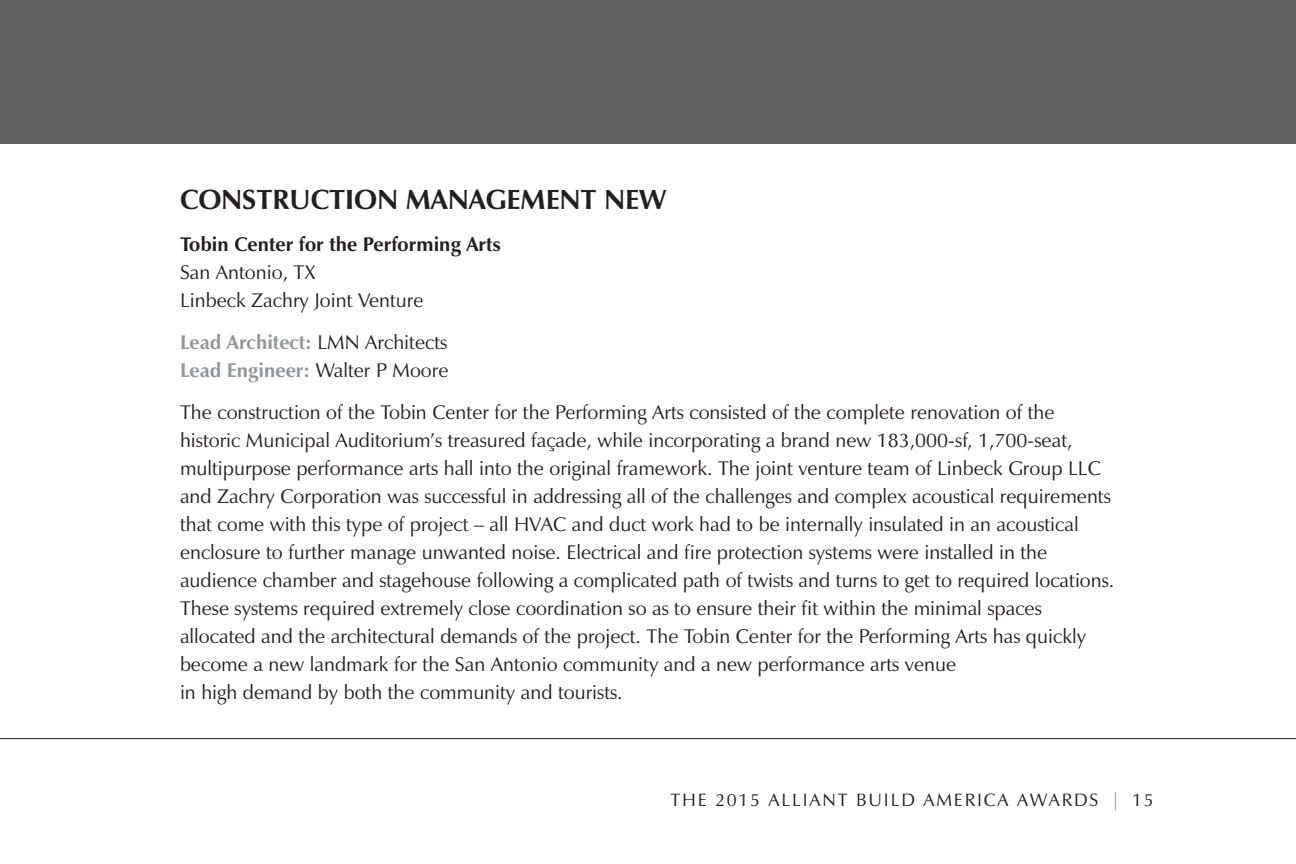
<style>
.page{position:relative;width:1296px;height:864px;background:#fff}
.page>*{position:absolute;margin:0;border:0;box-sizing:border-box;transform-origin:0 0}
.category_head{font:700 28px "Zapf Humanist 601 BT";color:#231f20}
.body10{font:20px/28px "Zapf Humanist 601 BT";color:#231f20}
.body10_nospace{font:20px "Zapf Humanist 601 BT";color:#231f20}
.body10-2{font:700 20px "Zapf Humanist 601 BT";color:#231f20}
.colon_text{font:700 20px "Zapf Humanist 601 BT";color:#939598}
.colon_text_noSpace{font:700 20px "Zapf Humanist 601 BT";color:#939598}
.t1{font:18px "Zapf Humanist 601 BT";letter-spacing:.1em;color:#231f20}
.s1{font-weight:400;color:#231f20}
.s2{color:#939598}
</style>
<div class="page">
<div style="left:0;top:0;width:1296px;height:144px;background:#636366"></div>
<hr style="left:0;top:738px;width:1296px;height:1px;background:#231f20">
<p class="category_head" style="left:180px;top:182px;width:488px">CONSTRUCTION MANAGEMENT NEW</p>
<p class="body10-2" style="left:180px;top:231px;width:323px">Tobin Center for the Performing Arts</p>
<p class="body10_nospace" style="left:180px;top:259px;width:137px">San Antonio, TX</p>
<p class="body10_nospace" style="left:180px;top:287px;width:245px">Linbeck Zachry Joint Venture</p>
<p class="colon_text" style="left:180px;top:329px;width:269px">Lead Architect: <span class="s1">LMN Architects</span></p>
<p class="colon_text_noSpace" style="left:180px;top:357px;width:270px">Lead Engineer: <span class="s1">Walter P Moore</span></p>
<p class="body10" style="left:180px;top:398px;width:936px">The construction of the Tobin Center for the Performing Arts consisted of the complete renovation of the historic Municipal Auditorium’s treasured façade, while incorporating a brand new 183,000-sf, 1,700-seat, multipurpose performance arts hall into the original framework. The joint venture team of Linbeck Group LLC and Zachry Corporation was successful in addressing all of the challenges and complex acoustical requirements that come with this type of project – all HVAC and duct work had to be internally insulated in an acoustical enclosure to further manage unwanted noise. Electrical and fire protection systems were installed in the audience chamber and stagehouse following a complicated path of twists and turns to get to required locations.<br>These systems required extremely close coordination so as to ensure their fit within the minimal spaces allocated and the architectural demands of the project. The Tobin Center for the Performing Arts has quickly become a new landmark for the San Antonio community and a new performance arts venue<br>in high demand by both the community and tourists.</p>
<p class="t1" style="left:671px;top:788px;width:485px">THE 2015 ALLIANT BUILD AMERICA AWARDS <span class="s2">|</span> 15</p>
</div>
